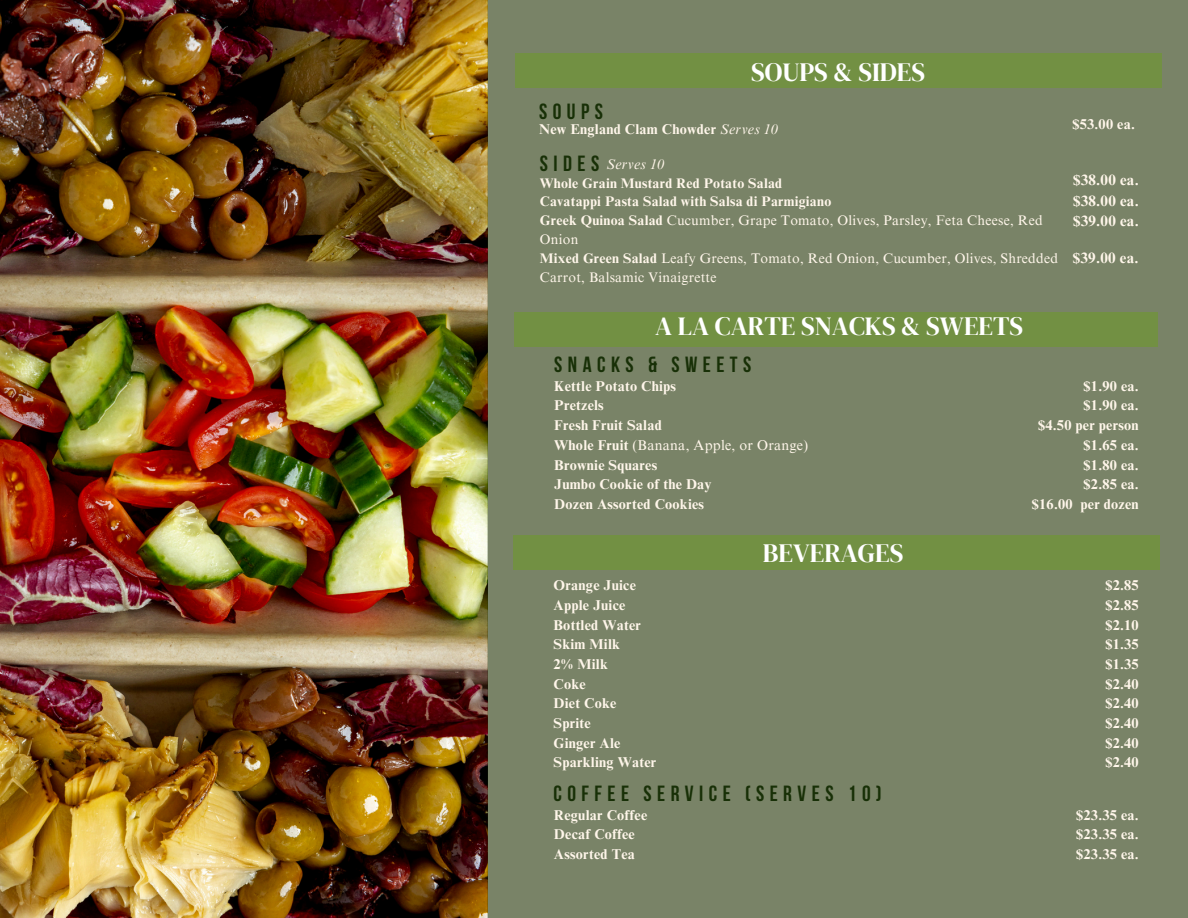
<style>
.page{position:relative;width:1188px;height:918px;background:#fff}
.page>*{position:absolute;margin:0;border:0;box-sizing:border-box;transform-origin:0 0}
.t1{font:26.25px "DM Serif Display";color:#fff}
.t2{font:700 21.9px "Bebas Neue";letter-spacing:.25em;color:#183007}
.t3{font:700 15px/20.5px "Times NRMT Pro";letter-spacing:.02em;color:#fff6ea;text-align:justify}
.t4{font:700 14.25px/19.6px "Times NRMT Pro";letter-spacing:.02em;color:#fff6ea}
.t5{font:14.25px "Times NRMT Pro";letter-spacing:.02em;color:#fff6ea}
.t6{font:italic 14.25px "Times NRMT Pro";letter-spacing:.02em;color:#fff6ea}
.t7{font:13.95px/18.9px "Times NRMT Pro";letter-spacing:.02em;color:#fff6ea}
.t8{font:700 13.95px "Times NRMT Pro";letter-spacing:.02em;color:#fff6ea}
.s1{font-weight:400;font-style:italic}
.s2{font-weight:700}
</style>
<div class="page">
<img style="left:0;top:0;width:487px;height:918px">
<div style="left:488px;top:0;width:700px;height:918px;background:#798367"></div>
<div style="left:514px;top:312px;width:643px;height:35px;background:#729043"></div>
<div style="left:515px;top:53px;width:646px;height:35px;background:#729043"></div>
<div style="left:514px;top:535px;width:646px;height:35px;background:#729043"></div>
<p class="t1" style="left:751px;top:54px;width:176px">SOUPS &amp; SIDES</p>
<p class="t2" style="left:539px;top:102px;width:65px">SOUPS</p>
<p class="t4" style="left:539px;top:121px;width:241px">New England Clam Chowder <span class="s1">Serves 10</span></p>
<p class="t4" style="left:1072px;top:116px;width:64px">$53.00 ea.</p>
<h2 class="t2" style="left:540px;top:155px;width:61px">SIDES</h2>
<h3 class="t6" style="left:607px;top:158px;width:60px">Serves 10</h3>
<p class="t8" style="left:540px;top:178px;width:244px">Whole Grain Mustard Red Potato Salad</p>
<h3 class="t8" style="left:540px;top:196px;width:293px">Cavatappi Pasta Salad with Salsa di Parmigiano</h3>
<h1 class="t7" style="left:540px;top:213px;width:504px"><span class="s2">Greek Quinoa Salad</span> Cucumber, Grape Tomato, Olives, Parsley, Feta Cheese, Red<br>Onion</h1>
<h3 class="t7" style="left:540px;top:251px;width:520px"><span class="s2">Mixed Green Salad</span> Leafy Greens, Tomato, Red Onion, Cucumber, Olives, Shredded<br>Carrot, Balsamic Vinaigrette</h3>
<p class="t1" style="left:655px;top:308px;width:370px">A LA CARTE SNACKS &amp; SWEETS</p>
<p class="t2" style="left:554px;top:356px;width:199px">SNACKS &amp; SWEETS</p>
<h3 class="t3" style="left:1073px;top:172px;width:67px">$38.00 ea. $38.00 ea. $39.00 ea.</h3>
<h3 class="t3" style="left:1073px;top:249px;width:67px">$39.00 ea.</h3>
<h3 class="t4" style="left:554px;top:378px;width:123px">Kettle Potato Chips</h3>
<h3 class="t4" style="left:554px;top:398px;width:51px">Pretzels</h3>
<p class="t4" style="left:554px;top:417px;width:109px">Fresh Fruit Salad</p>
<p class="t5" style="left:554px;top:440px;width:255px"><span class="s2">Whole Fruit</span> (Banana, Apple, or Orange)</p>
<p class="t4" style="left:554px;top:457px;width:105px">Brownie Squares</p>
<p class="t4" style="left:554px;top:476px;width:159px">Jumbo Cookie of the Day</p>
<h1 class="t4" style="left:554px;top:496px;width:151px">Dozen Assorted Cookies</h1>
<h1 class="t1" style="left:763px;top:535px;width:142px">BEVERAGES</h1>
<h2 class="t4" style="left:1032px;top:378px;width:108px;text-align:right">$1.90 ea.<br>$1.90 ea.<br>$4.50 per person $1.65 ea.<br>$1.80 ea.<br>$2.85 ea.<br>$16.00 per dozen</h2>
<h2 class="t4" style="left:554px;top:577px;width:104px">Orange Juice<br>Apple Juice<br>Bottled Water<br>Skim Milk<br>2% Milk<br>Coke<br>Diet Coke<br>Sprite<br>Ginger Ale<br>Sparkling Water</h2>
<h3 class="t4" style="left:1105px;top:577px;width:35px;text-align:justify">$2.85 $2.85 $2.10 $1.35 $1.35 $2.40 $2.40 $2.40 $2.40 $2.40</h3>
<p class="t2" style="left:554px;top:785px;width:330px">COFFEE SERVICE (SERVES 10)</p>
<h2 class="t4" style="left:554px;top:807px;width:95px">Regular Coffee<br>Decaf Coffee<br>Assorted Tea</h2>
<p class="t4" style="left:1076px;top:807px;width:64px;text-align:justify">$23.35 ea. $23.35 ea. $23.35 ea.</p>
</div>
